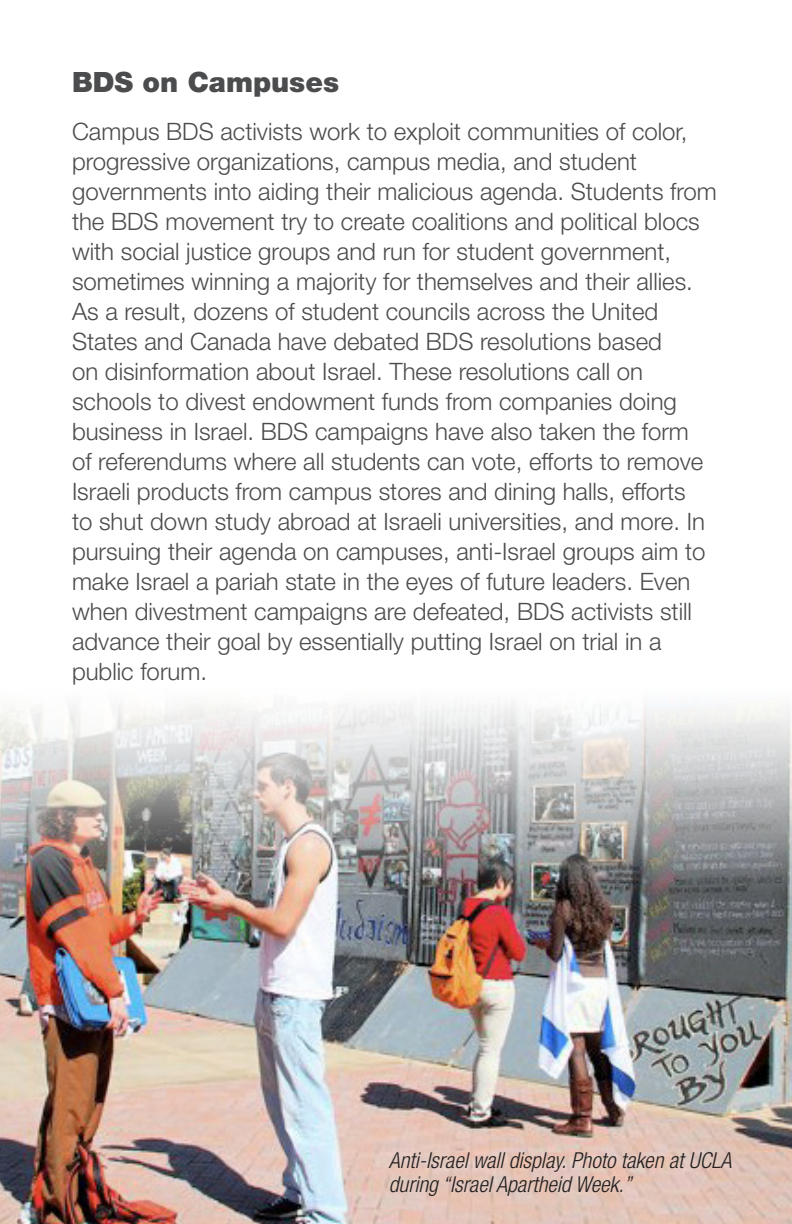
<style>
.page{position:relative;width:792px;height:1224px;background:#fff}
.page>*{position:absolute;margin:0;border:0;box-sizing:border-box;transform-origin:0 0}
.t1{font:900 28px "Helvetica Neue LT Std";color:#4b4c4d}
.t2{font:300 24px/30px "Helvetica Neue LT Std";color:#4b4c4d}
.t3{font:italic 300 condensed 22px "Helvetica Neue LT Std";color:#231f20}
</style>
<div class="page">
<img style="left:0;top:704px;width:792px;height:520px">
<p class="t1" style="left:72px;top:65px;width:269px">BDS on Campuses</p>
<p class="t2" style="left:72px;top:116px;width:646px">Campus BDS activists work to exploit communities of color, progressive organizations, campus media, and student governments into aiding their malicious agenda. Students from the BDS movement try to create coalitions and political blocs with social justice groups and run for student government, sometimes winning a majority for themselves and their allies.<br>As a result, dozens of student councils across the United States and Canada have debated BDS resolutions based<br>on disinformation about Israel. These resolutions call on schools to divest endowment funds from companies doing business in Israel. BDS campaigns have also taken the form<br>of referendums where all students can vote, efforts to remove Israeli products from campus stores and dining halls, efforts<br>to shut down study abroad at Israeli universities, and more. In pursuing their agenda on campuses, anti-Israel groups aim to make Israel a pariah state in the eyes of future leaders. Even when divestment campaigns are defeated, BDS activists still advance their goal by essentially putting Israel on trial in a public forum.</p>
<p class="t3" style="left:389px;top:1147px;width:349px">Anti-Israelwalldisplay.PhototakenatUCLA</p>
<p class="t3" style="left:389px;top:1171px;width:249px">during“IsraelApartheidWeek.”</p>
</div>
